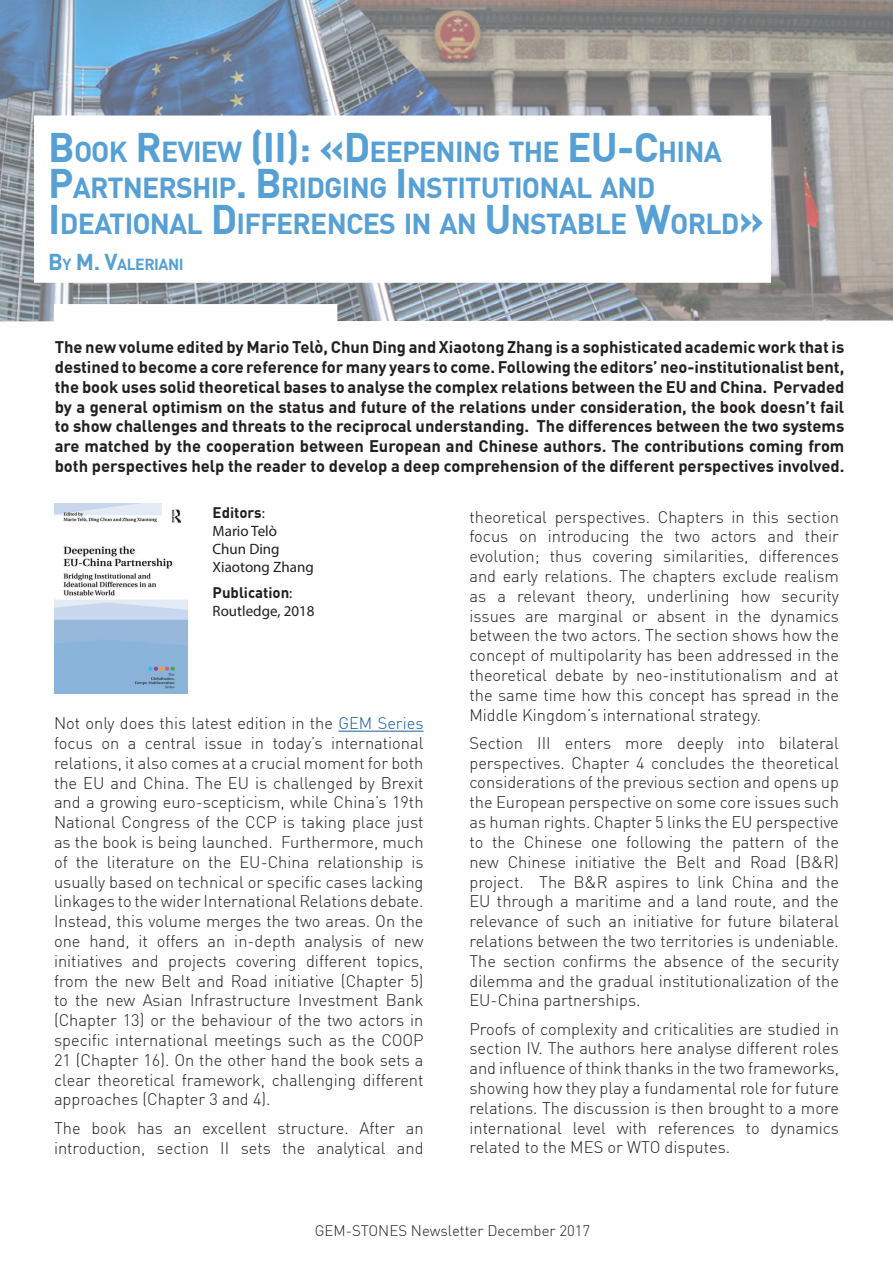
<style>
.page{position:relative;width:893px;height:1263px;background:#fff}
.page>*{position:absolute;margin:0;border:0;box-sizing:border-box;transform-origin:0 0}
.t1{font:700 28.35px/36px "DIN Offc";letter-spacing:-.03em;color:#56a0d5}
.t2{font:300 16.5px/19.8px "DIN Offc";color:#231f20;text-align:justify}
.t3{font:700 16.5px/19.8px "DIN Offc";color:#231f20;text-align:justify}
.t4{font:700 15.75px "DIN Offc";letter-spacing:-.03em;color:#56a0d5}
.t5{font:15px "Myriad Pro";color:#231f20}
.t6{font:300 15px "DIN Offc";color:#231f20}
.t7{font:700 15px "DIN Offc";color:#231f20}
.s1{font-size:40.5px}
.s2{font-size:22.5px}
.s3{font-family:"Myriad Pro";font-weight:400}
.s4{color:#175d9e}
</style>
<div class="page">
<img style="left:0;top:0;width:893px;height:321px">
<div style="left:54px;top:304px;width:283px;height:19px;background:#fff"></div>
<div style="left:35px;top:116px;width:735px;height:166px;background:#fff"></div>
<div style="left:34px;top:116px;width:737px;height:167px;border:2px solid #fff"></div>
<hr style="left:338px;top:731px;width:86px;height:1px;background:#175d9e">
<img style="left:54px;top:504px;width:133px;height:189px">
<p class="t1" style="left:48px;top:133px;width:717px"><span class="s1">B</span>OOK <span class="s1">R</span>EVIEW <span class="s1">(II): «D</span>EEPENING THE <span class="s1">EU-C</span>HINA<br><span class="s1">P</span>ARTNERSHIP<span class="s1">. B</span>RIDGING <span class="s1">I</span> NSTITUTIONAL AND<br><span class="s1">I</span> DEATIONAL <span class="s1">D</span>IFFERENCES IN AN <span class="s1">U</span>NSTABLE <span class="s1">W</span>ORLD<span class="s1">»</span></p>
<p class="t4" style="left:48px;top:254px;width:137px"><span class="s2">B</span>Y <span class="s2">M. V</span>ALERIANI</p>
<p class="t3" style="left:55px;top:337px;width:791px">The new volume edited by Mario Telò, Chun Ding and Xiaotong Zhang is a sophisticated academic work that is destined to become a core reference for many years to come. Following the editors’ neo-institutionalist bent, the book uses solid theoretical bases to analyse the complex relations between the EU and China. Pervaded by a general optimism on the status and future of the relations under consideration, the book doesn’t fail to show challenges and threats to the reciprocal understanding. The differences between the two systems are matched by the cooperation between European and Chinese authors. The contributions coming from both perspectives help the reader to develop a deep comprehension of the different perspectives involved.</p>
<p class="t7" style="left:213px;top:502px;width:54px">Editors<span class="s3">:</span></p>
<p class="t5" style="left:213px;top:521px;width:66px">Mario Telò</p>
<p class="t5" style="left:213px;top:539px;width:69px">Chun Ding</p>
<p class="t5" style="left:213px;top:557px;width:103px">Xiaotong Zhang</p>
<p class="t7" style="left:213px;top:583px;width:81px">Publication<span class="s3">:</span></p>
<p class="t5" style="left:213px;top:602px;width:103px">Routledge, 2018</p>
<p class="t2" style="left:54px;top:713px;width:371px">Not only does this latest edition in the <span class="s4">GEM Series </span>focus on a central issue in today’s international relations, it also comes at a crucial moment for both the EU and China. The EU is challenged by Brexit and a growing euro-scepticism, while China’s 19th National Congress of the CCP is taking place just as the book is being launched. Furthermore, much of the literature on the EU-China relationship is usually based on technical or specific cases lacking linkages to the wider International Relations debate.<br>Instead, this volume merges the two areas. On the one hand, it offers an in-depth analysis of new initiatives and projects covering different topics, from the new Belt and Road initiative (Chapter 5) to the new Asian Infrastructure Investment Bank (Chapter 13) or the behaviour of the two actors in specific international meetings such as the COOP 21 (Chapter 16). On the other hand the book sets a clear theoretical framework, challenging different approaches (Chapter 3 and 4).</p>
<p class="t2" style="left:54px;top:1118px;width:371px">The book has an excellent structure. After an introduction, section II sets the analytical and</p>
<p class="t2" style="left:469px;top:506px;width:371px">theoretical perspectives. Chapters in this section focus on introducing the two actors and their evolution; thus covering similarities, differences and early relations. The chapters exclude realism as a relevant theory, underlining how security issues are marginal or absent in the dynamics between the two actors. The section shows how the concept of multipolarity has been addressed in the theoretical debate by neo-institutionalism and at the same time how this concept has spread in the Middle Kingdom’s international strategy.</p>
<p class="t2" style="left:469px;top:733px;width:371px">Section III enters more deeply into bilateral perspectives. Chapter 4 concludes the theoretical considerations of the previous section and opens up the European perspective on some core issues such as human rights. Chapter 5 links the EU perspective to the Chinese one following the pattern of the new Chinese initiative the Belt and Road (B&amp;R) project. The B&amp;R aspires to link China and the EU through a maritime and a land route, and the relevance of such an initiative for future bilateral relations between the two territories is undeniable.<br>The section confirms the absence of the security dilemma and the gradual institutionalization of the EU-China partnerships.</p>
<p class="t2" style="left:469px;top:1018px;width:371px">Proofs of complexity and criticalities are studied in section IV. The authors here analyse different roles and influence of think thanks in the two frameworks, showing how they play a fundamental role for future relations. The discussion is then brought to a more international level with references to dynamics related to the MES or WTO disputes.</p>
<p class="t6" style="left:315px;top:1221px;width:277px">GEM-STONES Newsletter December 2017</p>
</div>
